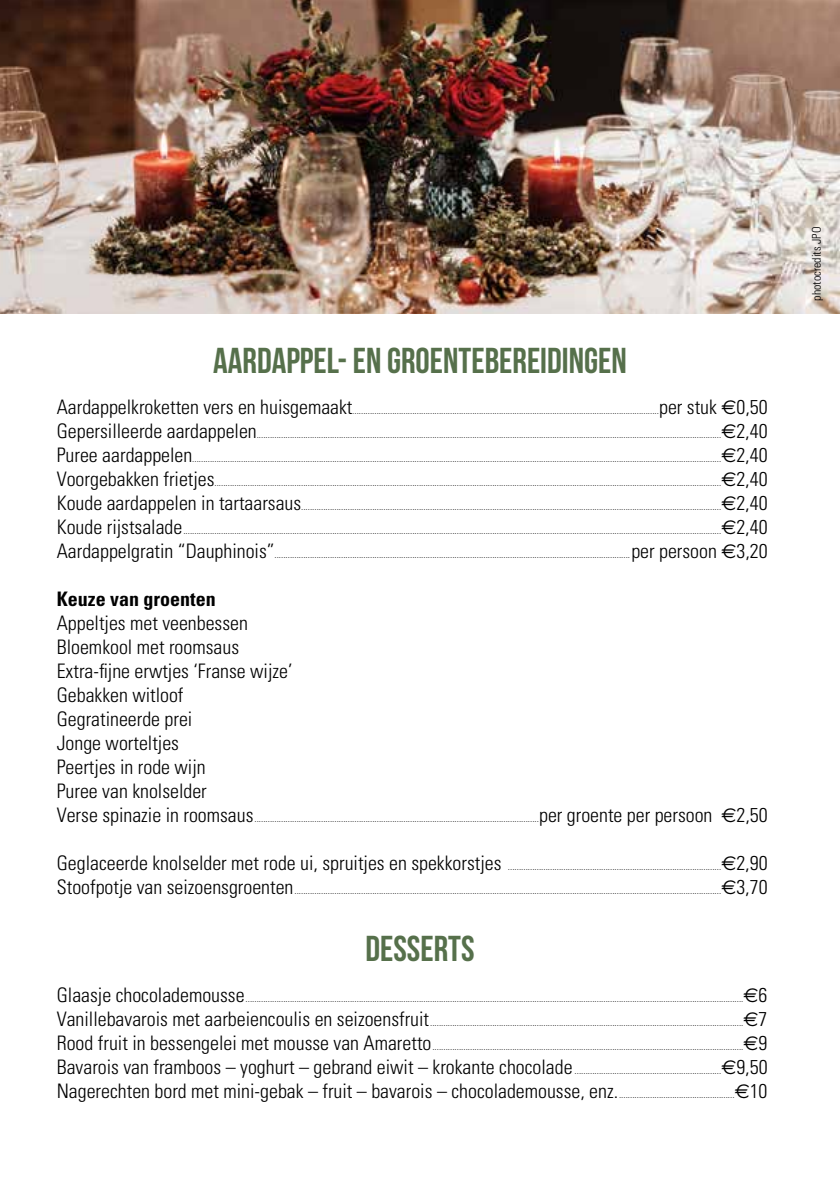
<style>
.page{position:relative;width:840px;height:1191px;background:#fff}
.page>*{position:absolute;margin:0;border:0;box-sizing:border-box;transform-origin:0 0}
.t1{font:36px "Bebas Neue";color:#56704b}
.t2{font:300 condensed 20px/24px "USR Univers";color:#000}
.t3{font:700 condensed 20px "USR Univers";color:#000}
.t4{font:300 condensed 12px "USR Univers";color:#000}
.t5{font:300 condensed 10px "USR Univers";color:#000}
.s1{font-size:20px}
.s2{font-family:"Euro Sans";font-weight:400;font-stretch:normal;font-size:20px}
.s3{font-size:10px}
.s4{font-family:"Euro Sans";font-weight:400;font-stretch:normal}
</style>
<div class="page">
<img style="left:0;top:0;width:839px;height:314px">
<h1 class="t1" style="left:213px;top:341px;width:415px">AARDAPPEL- EN GROENTEBEREIDINGEN</h1>
<p class="t5" style="left:57px;top:404px;width:712px"><span class="s1">Aardappelkroketten vers en huisgemaakt</span>..........................................................................................................................................<span class="s1">per stuk</span> <span class="s2">€</span><span class="s1">0,50</span></p>
<p class="t5" style="left:57px;top:428px;width:711px"><span class="s1">Gepersilleerde aardappelen</span>.................................................................................................................................................................................................................<span class="s2">€</span><span class="s1">2,40</span></p>
<p class="t5" style="left:57px;top:452px;width:711px"><span class="s1">Puree aardappelen</span>..............................................................................................................................................................................................................................................<span class="s2">€</span><span class="s1">2,40</span></p>
<p class="t5" style="left:57px;top:476px;width:711px"><span class="s1">Voorgebakken frietjes</span>....................................................................................................................................................................................................................................<span class="s2">€</span><span class="s1">2,40</span></p>
<p class="t5" style="left:57px;top:500px;width:711px"><span class="s1">Koude aardappelen in tartaarsaus</span>.............................................................................................................................................................................................<span class="s2">€</span><span class="s1">2,40</span></p>
<p class="t5" style="left:57px;top:524px;width:711px"><span class="s1">Koude rijstsalade</span>..................................................................................................................................................................................................................................................<span class="s2">€</span><span class="s1">2,40</span></p>
<p class="t5" style="left:57px;top:548px;width:712px"><span class="s1">Aardappelgratin “Dauphinois”</span>................................................................................................................................................................<span class="s1">per persoon</span> <span class="s2">€</span><span class="s1">3,20</span></p>
<h2 class="t3" style="left:57px;top:586px;width:160px">Keuze van groenten</h2>
<h2 class="t2" style="left:57px;top:611px;width:237px">Appeltjes met veenbessen<br>Bloemkool met roomsaus<br>Extra-fijne erwtjes ‘Franse wijze’<br>Gebakken witloof<br>Gegratineerde prei<br>Jonge worteltjes<br>Peertjes in rode wijn<br>Puree van knolselder</h2>
<p class="t5" style="left:57px;top:812px;width:712px"><span class="s1">Verse spinazie in roomsaus</span>................................................................................................................................<span class="s1">per groente per persoon</span> <span class="s2">€</span><span class="s1">2,50</span></p>
<p class="t5" style="left:57px;top:860px;width:711px"><span class="s1">Geglaceerde knolselder met rode ui, spruitjes en spekkorstjes</span> ................................................................................................<span class="s2">€</span><span class="s1">2,90</span></p>
<p class="t5" style="left:57px;top:884px;width:711px"><span class="s1">Stoofpotje van seizoensgroenten</span>................................................................................................................................................................................................<span class="s2">€</span><span class="s1">3,70</span></p>
<h1 class="t1" style="left:365px;top:929px;width:110px">DESSERTS</h1>
<p class="t5" style="left:57px;top:993px;width:712px"><span class="s1">Glaasje chocolademousse</span>................................................................................................................................................................................................................................<span class="s2">€</span><span class="s1">6</span></p>
<p class="t5" style="left:57px;top:1017px;width:711px"><span class="s1">Vanillebavarois met aarbeiencoulis en seizoensfruit</span>.............................................................................................................................................<span class="s2">€</span><span class="s1">7</span></p>
<p class="t5" style="left:57px;top:1041px;width:711px"><span class="s1">Rood fruit in bessengelei met mousse van Amaretto</span>............................................................................................................................................<span class="s2">€</span><span class="s1">9</span></p>
<p class="t5" style="left:57px;top:1065px;width:712px"><span class="s1">Bavarois van framboos – yoghurt – gebrand eiwit – krokante chocolade</span> ..................................................................<span class="s2">€</span><span class="s1">9,50</span></p>
<h2 class="t2" style="left:57px;top:1079px;width:711px">Nagerechten bord met mini-gebak – fruit – bavarois – chocolademousse, enz.<span class="s3">....................................................</span><span class="s4">€</span>10</h2>
<p class="t4" style="left:809px;top:300px;width:75px;rotate:-90deg">photocredits JPO</p>
</div>
